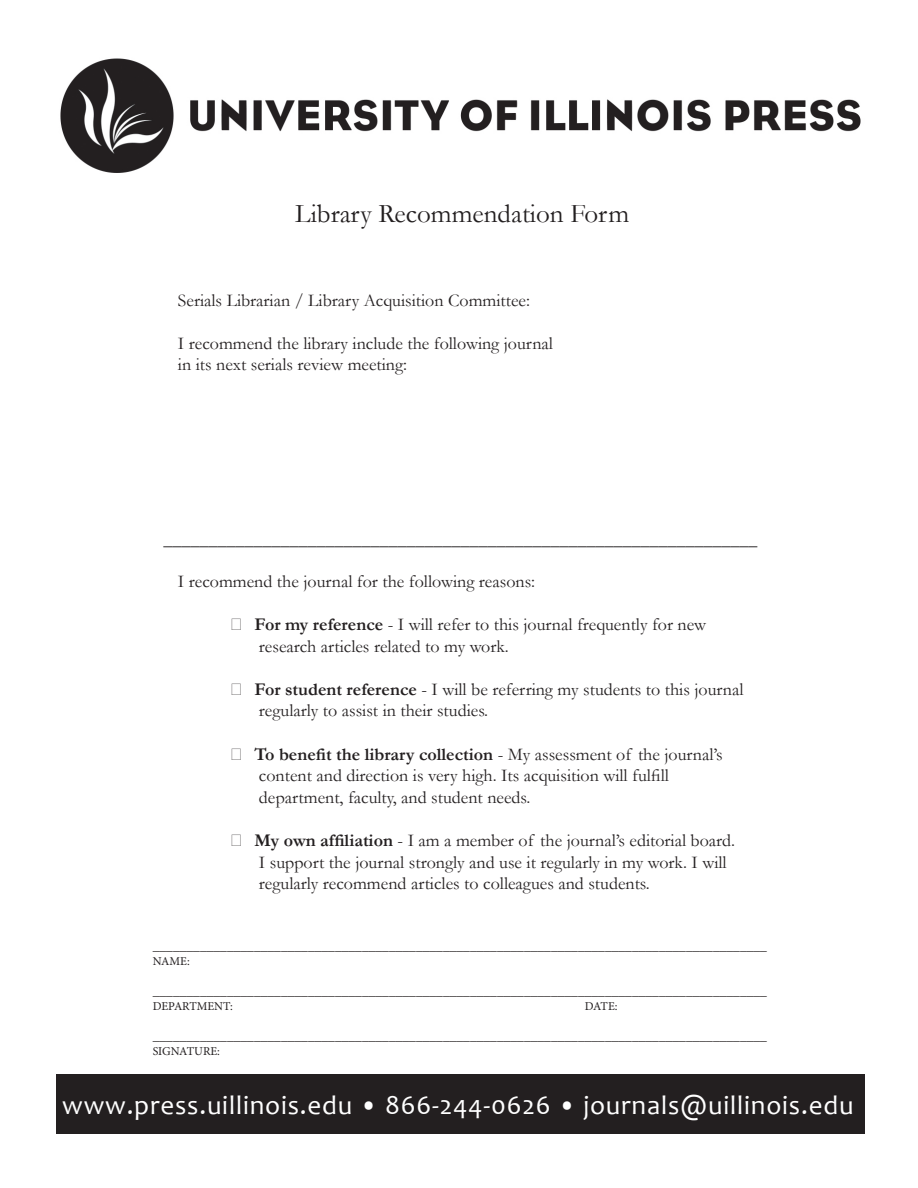
<style>
.page{position:relative;width:918px;height:1188px;background:#fff}
.page>*{position:absolute;margin:0;border:0;box-sizing:border-box;transform-origin:0 0}
.t1{font:27px "Candara";letter-spacing:.03em;color:#fff}
.t2{font:27px "Garamond";color:#231f20}
.t3{font:18px/21.6px "Garamond";color:#231f20}
.t4{font:18px "Minion Pro";color:#231f20}
.t5{font:13.5px "Minion Pro";color:#231f20}
.t6{font:12px "Minion Pro";color:#231f20}
.s1{font-weight:700}
</style>
<div class="page">
<div style="left:56px;top:1074px;width:809px;height:60px;background:#231f20"></div>
<img style="left:60px;top:58px;width:801px;height:115px">
<p class="t2" style="left:295px;top:195px;width:335px">Library Recommendation Form</p>
<p class="t3" style="left:178px;top:289px;width:354px">Serials Librarian / Library Acquisition Committee:</p>
<p class="t3" style="left:178px;top:332px;width:376px">I recommend the library include the following journal</p>
<p class="t3" style="left:178px;top:353px;width:231px">in its next serials review meeting:</p>
<p class="t4" style="left:164px;top:527px;width:595px">__________________________________________________________________</p>
<p class="t3" style="left:178px;top:570px;width:359px">I recommend the journal for the following reasons:</p>
<p class="t3" style="left:254px;top:613px;width:453px"><span class="s1">For my reference</span> - I will refer to this journal frequently for new</p>
<p class="t3" style="left:259px;top:635px;width:251px">research articles related to my work.</p>
<p class="t3" style="left:254px;top:678px;width:491px"><span class="s1">For student reference</span> - I will be referring my students to this journal regularly to assist in their studies.</p>
<p class="t3" style="left:254px;top:743px;width:470px"><span class="s1">To benefit the library collection</span> - My assessment of the journal’s content and direction is very high. Its acquisition will fulfill</p>
<p class="t3" style="left:259px;top:786px;width:273px">department, faculty, and student needs.</p>
<p class="t3" style="left:254px;top:829px;width:482px"><span class="s1">My own affiliation</span> - I am a member of the journal’s editorial board.</p>
<p class="t3" style="left:259px;top:851px;width:469px">I support the journal strongly and use it regularly in my work. I will regularly recommend articles to colleagues and students.</p>
<p class="t5" style="left:153px;top:937px;width:616px">___________________________________________________________________________________________</p>
<p class="t6" style="left:153px;top:953px;width:38px">NAME:</p>
<p class="t5" style="left:153px;top:982px;width:616px">___________________________________________________________________________________________</p>
<p class="t6" style="left:153px;top:998px;width:82px">DEPARTMENT:</p>
<p class="t6" style="left:585px;top:998px;width:34px">DATE:</p>
<p class="t5" style="left:153px;top:1027px;width:616px">___________________________________________________________________________________________</p>
<p class="t6" style="left:153px;top:1043px;width:69px">SIGNATURE:</p>
<p class="t1" style="left:62px;top:1088px;width:793px">www.press.uillinois.edu • 866-244-0626 • journals@uillinois.edu</p>
</div>
